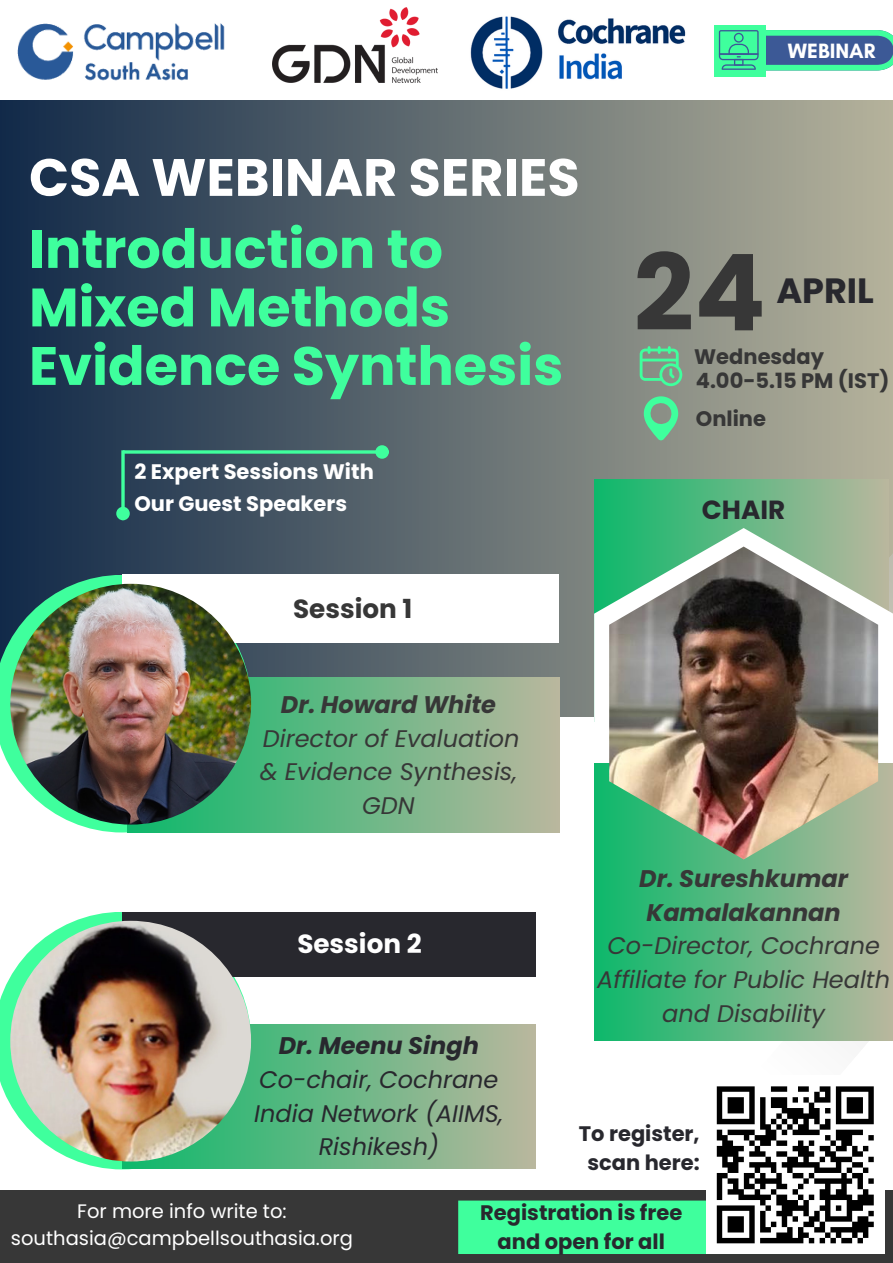
<style>
.page{position:relative;width:893px;height:1263px;background:#fff}
.page>*{position:absolute;margin:0;border:0;box-sizing:border-box;transform-origin:0 0}
.t1{font:700 105.98px "Poppins";color:#373737}
.t2{font:700 54px/58.5px "Poppins";color:#3fff9d}
.t3{font:700 52.5px "Poppins";color:#fff}
.t4{font:700 35.03px "Poppins";color:#28282e}
.t5{font:700 26.25px "Poppins";color:#373737}
.t6{font:700 26.25px "Poppins";color:#fff}
.t7{font:700 26.25px "Poppins";color:#28282e}
.t8{font:italic 24px/33.8px "Poppins";color:#373737;text-align:center}
.t9{font:italic 24px/33.8px "Poppins";color:#28282e;text-align:center}
.t10{font:700 21.08px "Glacial Indifference";color:#fff}
.t11{font:700 21px/29.2px "Poppins";color:#28282e;text-align:center}
.t12{font:700 21px/31.5px "Poppins";color:#fff}
.t13{font:700 21px "Poppins";color:#373737}
.t14{font:19.5px/27px "Poppins";color:#fff;text-align:center}
.s1{font-weight:700}
</style>
<div class="page">
<div style="left:0;top:1190px;width:893px;height:73px;background:#373737"></div>
<div style="left:458px;top:1200px;width:343px;height:54px;background:#3fff9d"></div>
<div style="left:0;top:100px;width:893px;height:617px;background:linear-gradient(to right,#122a4a,#b5b29b)"></div>
<svg style="left:644px;top:396px;width:34px;height:44px"></svg>
<div style="left:594px;top:480px;width:294px;height:241px;background:linear-gradient(to right,#0db86b,#b9b79e)"></div>
<svg style="left:594px;top:528px;width:299px;height:235px"></svg>
<div style="left:594px;top:763px;width:299px;height:277px;background:linear-gradient(to right,#0db86b,#b9b79e)"></div>
<svg style="left:297px;top:832px;width:239px;height:1px"></svg>
<div style="left:714px;top:25px;width:51px;height:52px;background:#3fff9d"></div>
<svg style="left:719px;top:30px;width:174px;height:40px"></svg>
<svg style="left:0;top:575px;width:251px;height:257px"></svg>
<div style="left:122px;top:575px;width:437px;height:68px;background:#fff"></div>
<div style="left:128px;top:678px;width:431px;height:154px;background:linear-gradient(to right,#0db368,#b9b99f)"></div>
<img style="left:10px;top:584px;width:241px;height:240px;border-radius:50%">
<svg style="left:0;top:912px;width:251px;height:257px"></svg>
<div style="left:122px;top:912px;width:414px;height:65px;background:#28282e"></div>
<div style="left:123px;top:1024px;width:413px;height:144px;background:linear-gradient(to right,#13b96d,#b7b79d)"></div>
<img style="left:10px;top:921px;width:241px;height:240px;border-radius:50%">
<svg style="left:639px;top:346px;width:43px;height:40px;background:#6fb68d"></svg>
<img style="left:17px;top:23px;width:208px;height:58px">
<img style="left:272px;top:7px;width:165px;height:76px">
<svg style="left:121px;top:450px;width:4px;height:57px"></svg>
<div style="left:118px;top:508px;width:10px;height:11px;background:#3fff9d;border-radius:50%"></div>
<div style="left:116px;top:507px;width:14px;height:13px;border:3px solid #3fff9d;border-radius:50%"></div>
<svg style="left:123px;top:450px;width:252px;height:4px"></svg>
<div style="left:377px;top:447px;width:10px;height:10px;background:#3fff9d;border-radius:50%"></div>
<div style="left:375px;top:445px;width:14px;height:14px;border:3px solid #3fff9d;border-radius:50%"></div>
<img style="left:609px;top:546px;width:269px;height:313px">
<div style="left:706px;top:1075px;width:178px;height:179px;background:#fff"></div>
<svg style="left:711px;top:874px;width:182px;height:372px"></svg>
<img style="left:470px;top:16px;width:216px;height:73px">
<p class="t10" style="left:788px;top:38px;width:89px">WEBINAR</p>
<h3 class="t3" style="left:29px;top:141px;width:552px">CSA WEBINAR SERIES</h3>
<p class="t2" style="left:29px;top:220px;width:536px">Introduction to<br>Mixed Methods<br>Evidence Synthesis</p>
<h6 class="t12" style="left:134px;top:456px;width:241px">2 Expert Sessions With<br>Our Guest Speakers</h6>
<p class="t1" style="left:633px;top:219px;width:134px">24</p>
<p class="t4" style="left:776px;top:267px;width:99px">APRIL</p>
<p class="t13" style="left:694px;top:342px;width:131px">Wednesday</p>
<p class="t13" style="left:696px;top:365px;width:195px">4.00-5.15 PM (IST)</p>
<h6 class="t13" style="left:696px;top:404px;width:72px">Online</h6>
<h6 class="t7" style="left:702px;top:491px;width:85px">CHAIR</h6>
<h5 class="t5" style="left:293px;top:590px;width:121px">Session 1</h5>
<h4 class="t8" style="left:260px;top:688px;width:261px"><span class="s1">Dr. Howard White<br></span>Director of Evaluation &amp; Evidence Synthesis,<br>GDN</h4>
<p class="t6" style="left:297px;top:925px;width:126px">Session 2</p>
<h5 class="t8" style="left:597px;top:861px;width:294px"><span class="s1">Dr. Sureshkumar<br>Kamalakannan<br></span>Co-Director, Cochrane<br>Affiliate for Public Health and Disability</h5>
<p class="t9" style="left:254px;top:1029px;width:250px"><span class="s1">Dr. Meenu Singh<br></span>Co-chair, Cochrane<br>India Network (AIIMS,<br>Rishikesh)</p>
<p class="t11" style="left:579px;top:1119px;width:122px">To register, scan here:</p>
<p class="t14" style="left:11px;top:1198px;width:343px">For more info write to: southasia@campbellsouthasia.org</p>
<p class="t11" style="left:480px;top:1198px;width:204px">Registration is free and open for all</p>
</div>
